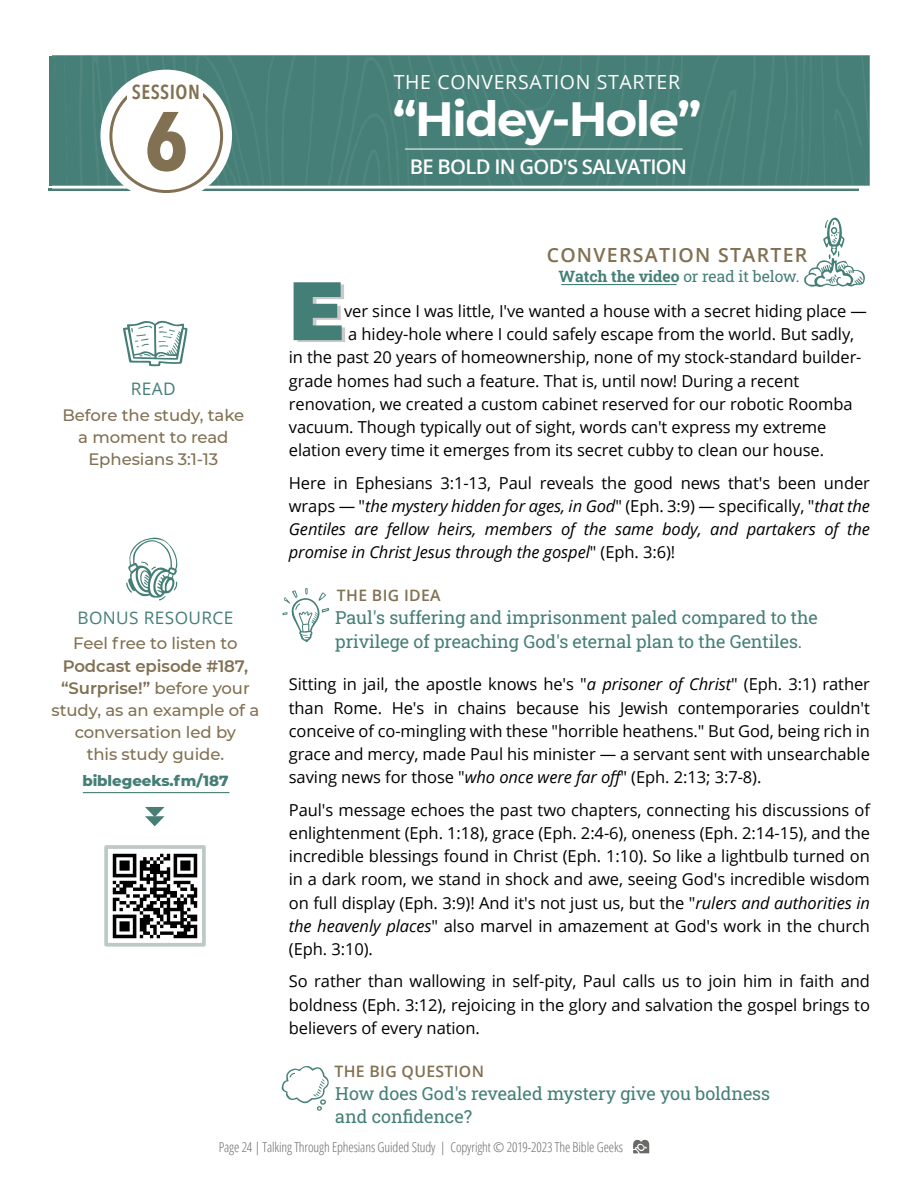
<style>
.page{position:relative;width:918px;height:1188px;background:#fff}
.page>*{position:absolute;margin:0;border:0;box-sizing:border-box;transform-origin:0 0}
.t1{font:900 82.65px "Montserrat";color:#447f77}
.t2{font:700 82.5px "Avenir Next Condensed";color:#817052}
.t3{font:700 48px "Montserrat";letter-spacing:-.03em;color:#fff}
.t4{font:600 20.25px "Open Sans";letter-spacing:-.035em;color:#fff}
.t5{font:600 20.25px "Avenir Next Condensed";letter-spacing:.02em;color:#817052}
.t6{font:19.5px "Open Sans";letter-spacing:.035em;color:#fff}
.t7{font:600 19.5px "Open Sans";letter-spacing:.065em;color:#817052}
.t8{font:18px/23.2px "Roboto Slab";letter-spacing:-.005em;color:#447f77}
.t9{font:17.25px "Open Sans";letter-spacing:.02em;color:#447f77}
.t10{font:16.5px/23.2px "Open Sans";letter-spacing:-.005em;color:#000;text-align:justify}
.t11{font:italic 16.5px/23.2px "Open Sans";letter-spacing:-.005em;color:#000;text-align:justify}
.t12{font:500 16.5px/22.2px "Montserrat";letter-spacing:-.005em;color:#817052;text-align:center}
.t13{font:15.75px "Roboto Slab";letter-spacing:-.005em;color:#447f77}
.t14{font:600 15.75px "Open Sans";letter-spacing:.02em;color:#817052}
.t15{font:800 15px "Montserrat";letter-spacing:-.005em;color:#447f77}
.t16{font:300 13.5px "Open Sans Condensed";letter-spacing:-.01em;color:#6a6968}
.s1{font-weight:600}
.s2{font-weight:700}
.s3{font-style:normal}
.s4{font-style:italic}
</style>
<div class="page">
<hr style="left:388px;top:188px;width:471px;height:3px;background:#477f76">
<hr style="left:49px;top:188px;width:353px;height:3px;background:#477f76">
<img style="left:52px;top:55px;width:817px;height:134px">
<div style="left:100px;top:70px;width:132px;height:131px;background:#fff;border-radius:50%"></div>
<div style="left:109px;top:79px;width:114px;height:114px;border:3px solid #817052;border-radius:50%"></div>
<div style="left:128px;top:88px;width:75px;height:22px;background:#fff"></div>
<div style="left:148px;top:79px;width:36px;height:21px;background:#fff"></div>
<div style="left:136px;top:82px;width:61px;height:22px;background:#fff"></div>
<svg style="left:633px;top:1140px;width:16px;height:13px"></svg>
<svg style="left:282px;top:1066px;width:47px;height:45px"></svg>
<img style="left:112px;top:853px;width:86px;height:86px">
<svg style="left:145px;top:807px;width:20px;height:19px"></svg>
<svg style="left:123px;top:320px;width:65px;height:46px"></svg>
<svg style="left:283px;top:588px;width:46px;height:54px"></svg>
<svg style="left:126px;top:537px;width:52px;height:64px"></svg>
<svg style="left:804px;top:217px;width:61px;height:70px"></svg>
<hr style="left:562px;top:284px;width:114px;height:1px;background:#447f77">
<hr style="left:83px;top:792px;width:146px;height:1px;background:#477f76">
<hr style="left:405px;top:149px;width:277px;height:1px;background:#fff">
<p class="t5" style="left:132px;top:79px;width:69px">SESSION</p>
<h2 class="t2" style="left:145px;top:88px;width:45px">6</h2>
<p class="t9" style="left:131px;top:382px;width:46px">READ</p>
<p class="t12" style="left:62px;top:404px;width:183px">Before the study, take a moment to read<br>Ephesians 3:1-13</p>
<p class="t9" style="left:77px;top:611px;width:157px">BONUS RESOURCE</p>
<p class="t12" style="left:73px;top:632px;width:166px">Feel free to listen to</p>
<p class="t12" style="left:52px;top:655px;width:209px"><span class="s1">Podcast episode #187, “Surprise!”</span> before your study, as an example of a conversation led by<br>this study guide.</p>
<p class="t15" style="left:82px;top:771px;width:148px">biblegeeks.fm/187</p>
<p class="t6" style="left:394px;top:74px;width:288px">THE CONVERSATION STARTER</p>
<h3 class="t3" style="left:393px;top:90px;width:310px">“Hidey-Hole”</h3>
<p class="t4" style="left:410px;top:158px;width:279px">BE BOLD IN GOD'S SALVATION</p>
<p class="t7" style="left:547px;top:247px;width:262px">CONVERSATION STARTER</p>
<p class="t13" style="left:559px;top:266px;width:243px"><span class="s2">Watch the video</span> or read it below.</p>
<h1 class="t1" style="left:289px;top:260px;width:57px">E</h1>
<p class="t10" style="left:344px;top:301px;width:525px">ver since I was little, I've wanted a house with a secret hiding place —</p>
<p class="t10" style="left:348px;top:324px;width:508px">a hidey-hole where I could safely escape from the world. But sadly,</p>
<p class="t10" style="left:289px;top:347px;width:574px">in the past 20 years of homeownership, none of my stock-standard builder-</p>
<p class="t10" style="left:289px;top:371px;width:512px">grade homes had such a feature. That is, until now! During a recent</p>
<p class="t10" style="left:289px;top:394px;width:565px">renovation, we created a custom cabinet reserved for our robotic Roomba</p>
<p class="t10" style="left:289px;top:417px;width:539px">vacuum. Though typically out of sight, words can't express my extreme</p>
<p class="t10" style="left:289px;top:440px;width:537px">elation every time it emerges from its secret cubby to clean our house.</p>
<p class="t11" style="left:289px;top:473px;width:583px"><span class="s3">Here in Ephesians 3:1-13, Paul reveals the good news that's been under wraps — "</span>the mystery hidden for ages, in God<span class="s3">" (Eph. 3:9) — specifically, "</span>that the Gentiles are fellow heirs, members of the same body, and partakers of the promise in Christ Jesus through the gospel<span class="s3">" (Eph. 3:6)!</span></p>
<p class="t14" style="left:337px;top:589px;width:105px">THE BIG IDEA</p>
<p class="t8" style="left:335px;top:606px;width:484px">Paul's suffering and imprisonment paled compared to the privilege of preaching God's eternal plan to the Gentiles.</p>
<p class="t10" style="left:289px;top:674px;width:583px">Sitting in jail, the apostle knows he's "<span class="s4">a prisoner of Christ</span>" (Eph. 3:1) rather than Rome. He's in chains because his Jewish contemporaries couldn't conceive of co-mingling with these "horrible heathens." But God, being rich in grace and mercy, made Paul his minister — a servant sent with unsearchable saving news for those "<span class="s4">who once were far off</span>" (Eph. 2:13; 3:7-8).</p>
<p class="t10" style="left:289px;top:800px;width:583px">Paul's message echoes the past two chapters, connecting his discussions of enlightenment (Eph. 1:18), grace (Eph. 2:4-6), oneness (Eph. 2:14-15), and the incredible blessings found in Christ (Eph. 1:10). So like a lightbulb turned on in a dark room, we stand in shock and awe, seeing God's incredible wisdom on full display (Eph. 3:9)! And it's not just us, but the "<span class="s4">rulers and authorities in the heavenly places</span>" also marvel in amazement at God's work in the church (Eph. 3:10).</p>
<p class="t10" style="left:289px;top:971px;width:583px">So rather than wallowing in self-pity, Paul calls us to join him in faith and boldness (Eph. 3:12), rejoicing in the glory and salvation the gospel brings to believers of every nation.</p>
<p class="t14" style="left:335px;top:1065px;width:151px">THE BIG QUESTION</p>
<p class="t8" style="left:335px;top:1081px;width:436px">How does God's revealed mystery give you boldness and confidence?</p>
<p class="t16" style="left:219px;top:1142px;width:406px">Page 24 | Talking Through Ephesians Guided Study | Copyright © 2019-2023 The Bible Geeks</p>
</div>
